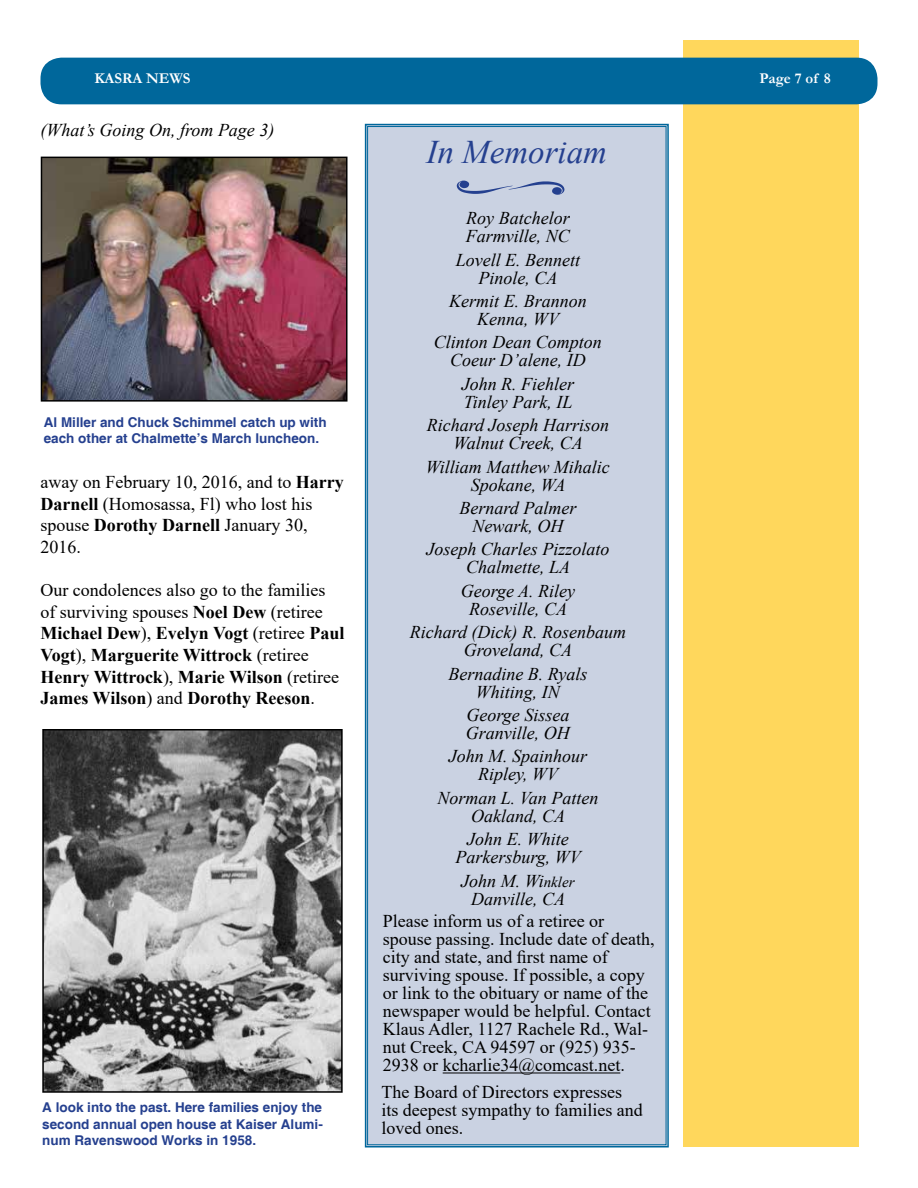
<style>
.page{position:relative;width:918px;height:1188px;background:#fff}
.page>*{position:absolute;margin:0;border:0;box-sizing:border-box;transform-origin:0 0}
.t1{font:italic 33px "Times New Roman";color:#25408f}
.t2{font:italic 18px/18px "Times New Roman";color:#000;text-align:center}
.t3{font:18px/18px "Times New Roman";color:#000}
.t4{font:700 18px/21.6px "Times New Roman";color:#000}
.t5{font:700 15px "Garamond";color:#fff}
.t6{font:700 13.5px/16.2px "Helvetica";color:#25408f;text-align:justify}
.s1{font-weight:700}
.s2{font-weight:400}
.s3{font-size:15px}
</style>
<div class="page">
<div style="left:684px;top:40px;width:175px;height:1108px;background:#ffd75c"></div>
<div style="left:40px;top:58px;width:838px;height:46px;background:#00679b;border-radius:21px"></div>
<div style="left:364px;top:123px;width:305px;height:1025px;background:#cad2e2"></div>
<svg style="left:457px;top:181px;width:107px;height:14px"></svg>
<img style="left:43px;top:159px;width:303px;height:241px">
<div style="left:41px;top:157px;width:307px;height:245px;border:1px solid #000"></div>
<img style="left:45px;top:732px;width:295px;height:358px">
<div style="left:42px;top:729px;width:301px;height:364px;border:2px solid #000"></div>
<p class="t5" style="left:94px;top:68px;width:98px">KASRA NEWS</p>
<p class="t5" style="left:760px;top:68px;width:73px">Page 7 of 8</p>
<p class="t2" style="left:40px;top:121px;width:235px">(What’s Going On, from Page 3)</p>
<p class="t6" style="left:44px;top:415px;width:284px">Al Miller and Chuck Schimmel catch up with each other at Chalmette’s March luncheon.</p>
<p class="t3" style="left:40px;top:471px;width:305px;line-height:21.6px">away on February 10, 2016, and to <span class="s1">Harry<br>Darnell</span> (Homosassa, Fl) who lost his spouse <span class="s1">Dorothy Darnell</span> January 30,<br>2016.</p>
<p class="t4" style="left:40px;top:579px;width:305px"><span class="s2">Our condolences also go to the families of surviving spouses</span> Noel Dew <span class="s2">(retiree </span>Michael Dew<span class="s2">),</span> Evelyn Vogt <span class="s2">(retiree</span> Paul Vogt<span class="s2">),</span> Marguerite Wittrock <span class="s2">(retiree </span>Henry Wittrock<span class="s2">),</span> Marie Wilson <span class="s2">(retiree </span>James Wilson<span class="s2">) and</span> Dorothy Reeson<span class="s2">.</span></p>
<p class="t6" style="left:42px;top:1100px;width:282px">A look into the past. Here families enjoy the second annual open house at Kaiser Alumi&shy;num Ravenswood Works in 1958.</p>
<h1 class="t1" style="left:427px;top:129px;width:182px">In Memoriam</h1>
<p class="t2" style="left:466px;top:209px;width:106px;text-align:left">Roy Batchelor<br>Farmville, NC</p>
<p class="t2" style="left:456px;top:250px;width:126px">Lovell E. Bennett<br>Pinole, CA</p>
<p class="t2" style="left:449px;top:291px;width:139px">Kermit E. Brannon<br>Kenna, WV</p>
<p class="t2" style="left:434px;top:333px;width:170px">Clinton Dean Compton<br>Coeur D’alene, ID</p>
<p class="t2" style="left:462px;top:374px;width:114px;text-align:left">John R. Fiehler<br>Tinley Park, IL</p>
<p class="t2" style="left:427px;top:416px;width:184px">Richard Joseph Harrison<br>Walnut Creek, CA</p>
<p class="t2" style="left:426px;top:457px;width:186px">William Matthew Mihalic<br>Spokane, WA</p>
<p class="t2" style="left:460px;top:498px;width:118px">Bernard Palmer<br>Newark, OH</p>
<p class="t2" style="left:426px;top:540px;width:185px">Joseph Charles Pizzolato<br>Chalmette, LA</p>
<p class="t2" style="left:461px;top:581px;width:116px">George A. Riley<br>Roseville, CA</p>
<p class="t2" style="left:410px;top:623px;width:218px">Richard (Dick) R. Rosenbaum<br>Groveland, CA</p>
<p class="t2" style="left:448px;top:664px;width:141px">Bernadine B. Ryals<br>Whiting, IN</p>
<p class="t2" style="left:466px;top:705px;width:105px;text-align:left">George Sissea<br>Granville, OH</p>
<p class="t2" style="left:449px;top:747px;width:140px">John M. Spainhour<br>Ripley, WV</p>
<p class="t2" style="left:437px;top:788px;width:163px">Norman L. Van Patten<br>Oakland, CA</p>
<p class="t2" style="left:455px;top:830px;width:127px">John E. White<br>Parkersburg, WV</p>
<p class="t2" style="left:461px;top:871px;width:115px">John M. Wi<span class="s3">nkler<br></span>Danville, CA</p>
<p class="t3" style="left:383px;top:911px;width:273px">Please inform us of a retiree or spouse passing. Include date of death, city and state, and first name of surviving spouse. If possible, a copy or link to the obituary or name of the newspaper would be helpful. Contact Klaus Adler, 1127 Rachele Rd., Wal&shy;nut Creek, CA 94597 or (925) 935- 2938 or kcharlie34@comcast.net.</p>
<p class="t3" style="left:381px;top:1082px;width:263px">The Board of Directors expresses its deepest sympathy to families and loved ones.</p>
</div>
